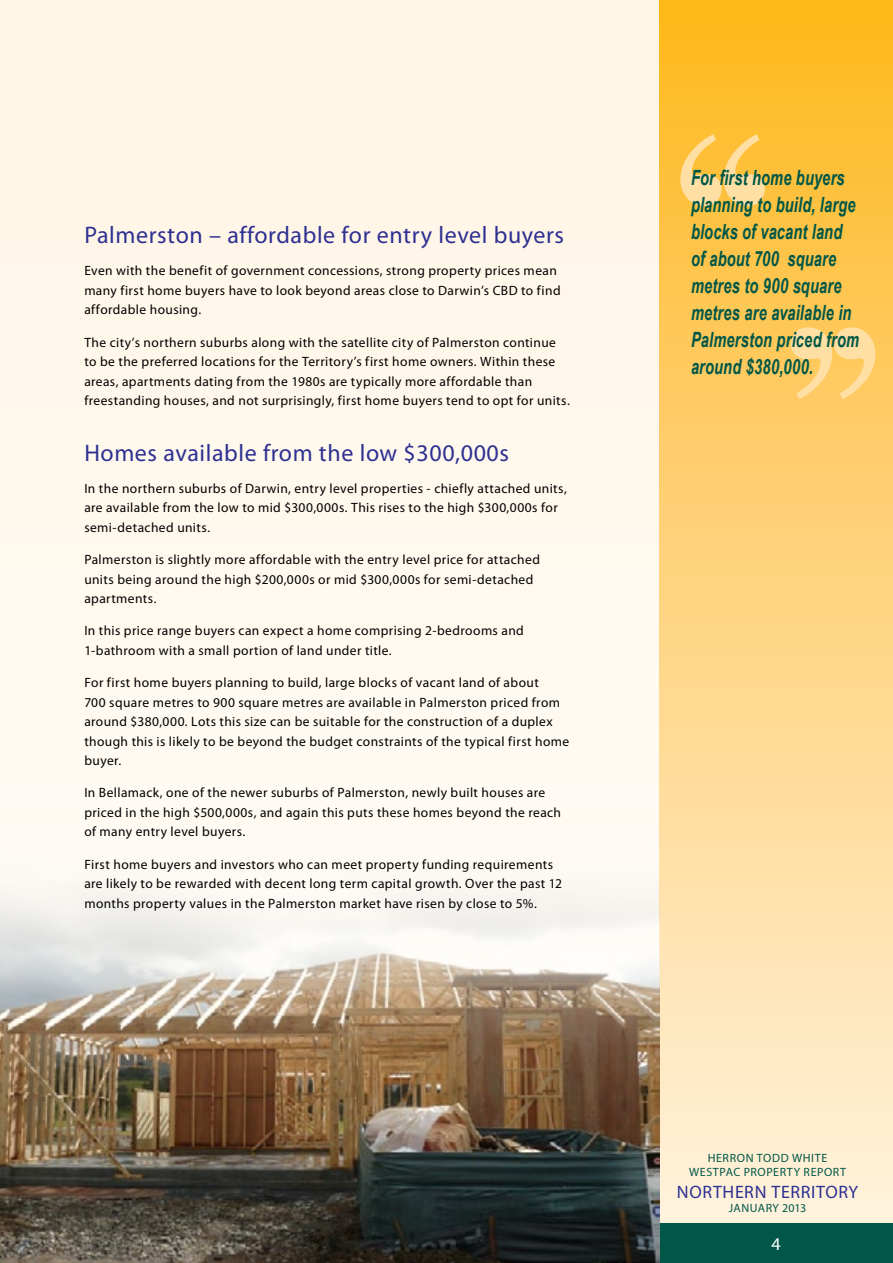
<style>
.page{position:relative;width:893px;height:1263px;background:#fff8ec}
.page>*{position:absolute;margin:0;border:0;box-sizing:border-box;transform-origin:0 0}
.t1{font:24px "Myriad Pro";letter-spacing:.025em;color:#2e3092}
.t2{font:italic 700 21px/27px "Arial Narrow";letter-spacing:.01em;color:#005747;scale:.85 1}
.t3{font:18px "Myriad Pro";letter-spacing:.04em;color:#2e3092}
.t4{font:18px "Myriad Pro";color:#fff}
.t5{font:13.5px/19.5px "Myriad Pro";letter-spacing:.03em;color:#000}
.t6{font:12px/14.4px "Myriad Pro";letter-spacing:.05em;color:#005747;text-align:center}
.t7{font:12px "Myriad Pro";letter-spacing:.025em;color:#005747}
</style>
<div class="page">
<div style="left:659px;top:0;width:234px;height:1263px;background:linear-gradient(to bottom,#feb821,#fff4e7)"></div>
<div style="left:659px;top:1223px;width:234px;height:40px;background:#005747"></div>
<svg style="left:791px;top:327px;width:84px;height:72px;background:#ffd380"></svg>
<svg style="left:680px;top:134px;width:85px;height:72px;background:#fece6b"></svg>
<img style="left:0;top:899px;width:659px;height:364px">
<h1 class="t1" style="left:84px;top:220px;width:481px">Palmerston – affordable for entry level buyers</h1>
<p class="t5" style="left:84px;top:261px;width:478px">Even with the benefit of government concessions, strong property prices mean many first home buyers have to look beyond areas close to Darwin’s CBD to find affordable housing.</p>
<p class="t5" style="left:84px;top:332px;width:487px">The city’s northern suburbs along with the satellite city of Palmerston continue to be the preferred locations for the Territory’s first home owners. Within these areas, apartments dating from the 1980s are typically more affordable than freestanding houses, and not surprisingly, first home buyers tend to opt for units.</p>
<h1 class="t1" style="left:84px;top:438px;width:426px">Homes available from the low $300,000s</h1>
<p class="t5" style="left:84px;top:478px;width:484px">In the northern suburbs of Darwin, entry level properties - chiefly attached units, are available from the low to mid $300,000s. This rises to the high $300,000s for semi-detached units.</p>
<p class="t5" style="left:84px;top:550px;width:457px">Palmerston is slightly more affordable with the entry level price for attached units being around the high $200,000s or mid $300,000s for semi-detached apartments.</p>
<p class="t5" style="left:84px;top:621px;width:441px">In this price range buyers can expect a home comprising 2-bedrooms and<br>1-bathroom with a small portion of land under title.</p>
<p class="t5" style="left:84px;top:673px;width:487px">For first home buyers planning to build, large blocks of vacant land of about<br>700 square metres to 900 square metres are available in Palmerston priced from around $380,000. Lots this size can be suitable for the construction of a duplex though this is likely to be beyond the budget constraints of the typical first home buyer.</p>
<p class="t5" style="left:84px;top:783px;width:478px">In Bellamack, one of the newer suburbs of Palmerston, newly built houses are priced in the high $500,000s, and again this puts these homes beyond the reach of many entry level buyers.</p>
<p class="t5" style="left:84px;top:854px;width:479px">First home buyers and investors who can meet property funding requirements are likely to be rewarded with decent long term capital growth. Over the past 12 months property values in the Palmerston market have risen by close to 5%.</p>
<h2 class="t2" style="left:691px;top:163px;width:199px">For first home buyers planning to build, large blocks of vacant land of about 700 square metres to 900 square metres are available in<br>Palmerston priced from around $380,000.</h2>
<p class="t6" style="left:689px;top:1150px;width:159px">Herron Todd White<br>Westpac Property Report</p>
<h3 class="t3" style="left:677px;top:1180px;width:183px">North ern Territory</h3>
<p class="t7" style="left:729px;top:1200px;width:79px">January 2013</p>
<h3 class="t4" style="left:771px;top:1233px;width:11px">4</h3>
</div>
